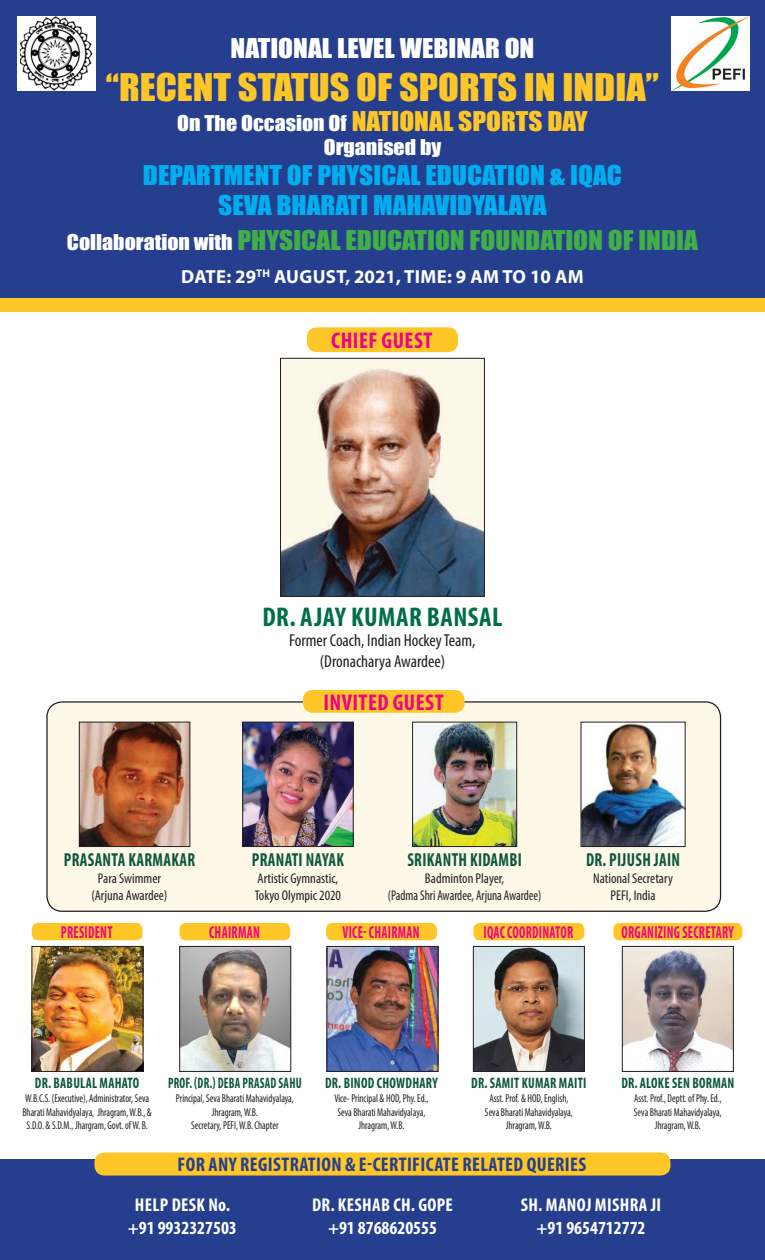
<style>
.page{position:relative;width:765px;height:1260px;background:#fff}
.page>*{position:absolute;margin:0;border:0;box-sizing:border-box;transform-origin:0 0}
.t1{font:35px "Impact";color:#fec627;scale:1.09 1}
.t2{font:700 condensed 27.25px "Myriad Pro";letter-spacing:.02em;color:#016f45}
.t3{font:25px/30px "Impact";color:#00aeef;scale:1.09 1}
.t4{font:25px "Impact";color:#fec627;scale:1.09 1}
.t5{font:25px "Impact";color:#40ae49;scale:1.09 1}
.t6{font:25px "Impact";color:#fff;scale:1.09 1}
.t7{font:700 condensed 22.88px "Myriad Pro";letter-spacing:.02em;color:#ed028c}
.t8{font:20px "Impact";color:#fff;scale:1.09 1}
.t9{font:700 condensed 19.88px "Myriad Pro";letter-spacing:.02em;color:#253f8e}
.t10{font:700 19px "Myriad Pro";letter-spacing:.02em;color:#fff}
.t11{font:700 condensed 18.88px "Myriad Pro";letter-spacing:.02em;color:#0e573e;scale:.88 1}
.t12{font:700 condensed 18.62px/22.2px "Myriad Pro";color:#fff;text-align:center}
.t13{font:700 condensed 17.38px "Myriad Pro";letter-spacing:.02em;color:#ed028c;scale:.76 1}
.t14{font:condensed 17.25px/20.8px "Myriad Pro";color:#231f20;text-align:center}
.t15{font:700 condensed 15.25px "Myriad Pro";letter-spacing:.02em;color:#0e573e;scale:.88 1}
.t16{font:700 condensed 15.25px "Myriad Pro";letter-spacing:.02em;color:#0e573e;scale:.79 1}
.t17{font:condensed 14.12px/17px "Myriad Pro";color:#231f20;text-align:center}
.t18{font:condensed 11.38px/13.6px "Myriad Pro";color:#231f20;text-align:center;scale:.88 1}
.s1{font-size:20px;color:#fff}
.s2{font-size:25px;color:#40ae49}
</style>
<div class="page">
<div style="left:47px;top:702px;width:674px;height:209px;background:#fef8e8;border-radius:15px"></div>
<div style="left:46px;top:701px;width:675px;height:211px;border:1px solid #231f20;border-radius:15px"></div>
<div style="left:0;top:1159px;width:765px;height:101px;background:#253f8e"></div>
<div style="left:0;top:0;width:765px;height:311px;background:#253f8e"></div>
<div style="left:0;top:298px;width:765px;height:13px;background:#fec627"></div>
<img style="left:624px;top:948px;width:108px;height:122px">
<div style="left:622px;top:946px;width:112px;height:126px;border:1px solid #231f20"></div>
<img style="left:475px;top:948px;width:108px;height:122px">
<div style="left:473px;top:946px;width:112px;height:126px;border:1px solid #231f20"></div>
<img style="left:329px;top:948px;width:107px;height:122px">
<div style="left:327px;top:946px;width:111px;height:126px;border:1px solid #231f20"></div>
<img style="left:181px;top:948px;width:108px;height:122px">
<div style="left:179px;top:946px;width:112px;height:126px;border:1px solid #231f20"></div>
<img style="left:34px;top:948px;width:107px;height:122px">
<div style="left:32px;top:946px;width:111px;height:126px;border:1px solid #231f20"></div>
<img style="left:244px;top:724px;width:107px;height:121px">
<div style="left:242px;top:722px;width:111px;height:125px;border:1px solid #231f20"></div>
<img style="left:81px;top:724px;width:107px;height:121px">
<div style="left:79px;top:722px;width:111px;height:125px;border:1px solid #231f20"></div>
<img style="left:414px;top:724px;width:101px;height:121px">
<div style="left:412px;top:722px;width:105px;height:125px;border:1px solid #231f20"></div>
<img style="left:583px;top:724px;width:100px;height:121px">
<div style="left:581px;top:722px;width:104px;height:125px;border:1px solid #231f20"></div>
<div style="left:303px;top:690px;width:162px;height:23px;background:#fec627;border-radius:10px"></div>
<div style="left:613px;top:923px;width:129px;height:17px;background:#fec627;border-radius:6px"></div>
<div style="left:473px;top:923px;width:111px;height:17px;background:#fec627;border-radius:6px"></div>
<div style="left:32px;top:923px;width:111px;height:17px;background:#fec627;border-radius:6px"></div>
<div style="left:179px;top:923px;width:111px;height:17px;background:#fec627;border-radius:6px"></div>
<div style="left:326px;top:923px;width:111px;height:17px;background:#fec627;border-radius:6px"></div>
<div style="left:307px;top:327px;width:151px;height:25px;background:#fec627;border-radius:10px"></div>
<div style="left:94px;top:1153px;width:577px;height:23px;background:#fec627;border-radius:10px"></div>
<img style="left:282px;top:360px;width:201px;height:235px">
<div style="left:280px;top:358px;width:205px;height:239px;border:1px solid #231f20"></div>
<img style="left:672px;top:16px;width:78px;height:75px">
<div style="left:17px;top:16px;width:78px;height:75px;background:#fff"></div>
<img style="left:20px;top:16px;width:72px;height:75px">
<h3 class="t6" style="left:231px;top:29px;width:278px">NATIONAL LEVEL WEBINAR ON</h3>
<h1 class="t1" style="left:106px;top:60px;width:509px">“RECENT STATUS OF SPORTS IN INDIA”</h1>
<h3 class="t4" style="left:177px;top:101px;width:378px"><span class="s1">ON THE OCCASION OF</span> NATIONAL SPORTS DAY</h3>
<h3 class="t8" style="left:324px;top:131px;width:109px">ORGANISED BY</h3>
<h3 class="t3" style="left:218px;top:159px;width:358px;text-indent:-75px">DEPARTMENT OF PHYSICAL EDUCATION &amp; IQAC<br>SEVA BHARATI</h3>
<h3 class="t3" style="left:373px;top:189px;width:14px">MAHAVIDYALAYA</h3>
<h3 class="t8" style="left:67px;top:227px;width:220px">COLLABORATION WITH <span class="s2">PHYSICAL</span></h3>
<h3 class="t5" style="left:346px;top:221px;width:13px">EDUCATIO</h3>
<h3 class="t5" style="left:450px;top:221px;width:82px">N FOUNDATIO</h3>
<h3 class="t5" style="left:588px;top:221px;width:79px">N OF INDIA</h3>
<h3 class="t10" style="left:181px;top:264px;width:404px">DATE: 29<sup>TH</sup> AUGUST, 2021, TIME: 9 AM TO 10 AM</h3>
<h3 class="t7" style="left:331px;top:326px;width:103px">CHIEF GUEST</h3>
<h3 class="t11" style="left:64px;top:848px;width:151px">PRASANTA KARMAKAR</h3>
<p class="t17" style="left:91px;top:870px;width:78px">Para Swimmer (Arjuna Awardee)</p>
<h2 class="t2" style="left:262px;top:600px;width:242px">DR. AJAY KUMAR BANSAL</h2>
<h3 class="t14" style="left:289px;top:630px;width:188px">Former Coach, Indian Hockey Team, (Dronacharya Awardee)</h3>
<h3 class="t7" style="left:323px;top:688px;width:122px">INVITED GUEST</h3>
<h3 class="t11" style="left:252px;top:848px;width:106px">PRANATI NAYAK</h3>
<p class="t17" style="left:255px;top:870px;width:88px;text-align:left">Artistic Gymnastic,<br>Tokyo Olympic 2020</p>
<h3 class="t11" style="left:407px;top:848px;width:132px">SRIKANTH KIDAMBI</h3>
<p class="t17" style="left:388px;top:870px;width:155px">Badminton Player,<br>(Padma Shri Awardee, Arjuna Awardee)</p>
<h3 class="t11" style="left:586px;top:848px;width:108px">DR. PIJUSH JAIN</h3>
<p class="t17" style="left:593px;top:870px;width:81px">National Secretary<br>PEFI, India</p>
<h3 class="t13" style="left:61px;top:921px;width:70px">PRESIDENT</h3>
<h3 class="t13" style="left:209px;top:921px;width:68px">CHAIRMAN</h3>
<h3 class="t13" style="left:342px;top:921px;width:103px">VICE- CHAIRMAN</h3>
<h3 class="t13" style="left:484px;top:921px;width:120px">IQAC COORDINATOR</h3>
<h3 class="t13" style="left:621px;top:921px;width:149px">ORGANIZING SECRETARY</h3>
<h3 class="t15" style="left:35px;top:1074px;width:120px">DR. BABULAL MAHATO</h3>
<p class="t18" style="left:22px;top:1091px;width:149px">W.B.C.S. (Executive), Administrator, Seva<br>Bharati Mahavidyalaya, Jhragram, W.B., &amp;<br>S.D.O. &amp; S.D.M., Jhargram, Govt. of W. B.</p>
<h3 class="t16" style="left:168px;top:1074px;width:117px">PROF. (DR.) DEBA PRASAD</h3>
<h3 class="t16" style="left:279px;top:1074px;width:31px">SAHU</h3>
<p class="t18" style="left:176px;top:1091px;width:136px">Principal, Seva Bharati Mahavidyalaya,<br>Jhragram, W.B.<br>Secretary, PEFI, W.B. Chapter</p>
<h3 class="t15" style="left:325px;top:1074px;width:130px">DR. BINOD CHOWDHARY</h3>
<p class="t18" style="left:334px;top:1091px;width:108px">Vice- Principal &amp; HOD, Phy. Ed.,<br>Seva Bharati Mahavidyalaya,<br>Jhragram, W.B.</p>
<h3 class="t15" style="left:471px;top:1074px;width:132px">DR. SAMIT KUMAR MAITI</h3>
<p class="t18" style="left:485px;top:1091px;width:101px">Asst. Prof. &amp; HOD, English,<br>Seva Bharati Mahavidyalaya,<br>Jhragram, W.B.</p>
<h3 class="t9" style="left:178px;top:1152px;width:409px">FOR ANY REGISTRATION &amp; E-CERTIFICATE RELATED QUERIES</h3>
<h3 class="t15" style="left:621px;top:1074px;width:130px">DR. ALOKE SEN BORMAN</h3>
<p class="t18" style="left:634px;top:1091px;width:101px">Asst. Prof., Deptt. of Phy. Ed.,<br>Seva Bharati Mahavidyalaya,<br>Jhragram, W.B.</p>
<h3 class="t12" style="left:128px;top:1194px;width:111px">HELP DESK NO. +91 9932327503</h3>
<h3 class="t12" style="left:312px;top:1194px;width:142px">DR. KESHAB CH. GOPE +91 8768620555</h3>
<h3 class="t12" style="left:521px;top:1194px;width:140px">SH. MANOJ MISHRA JI +91 9654712772</h3>
</div>
